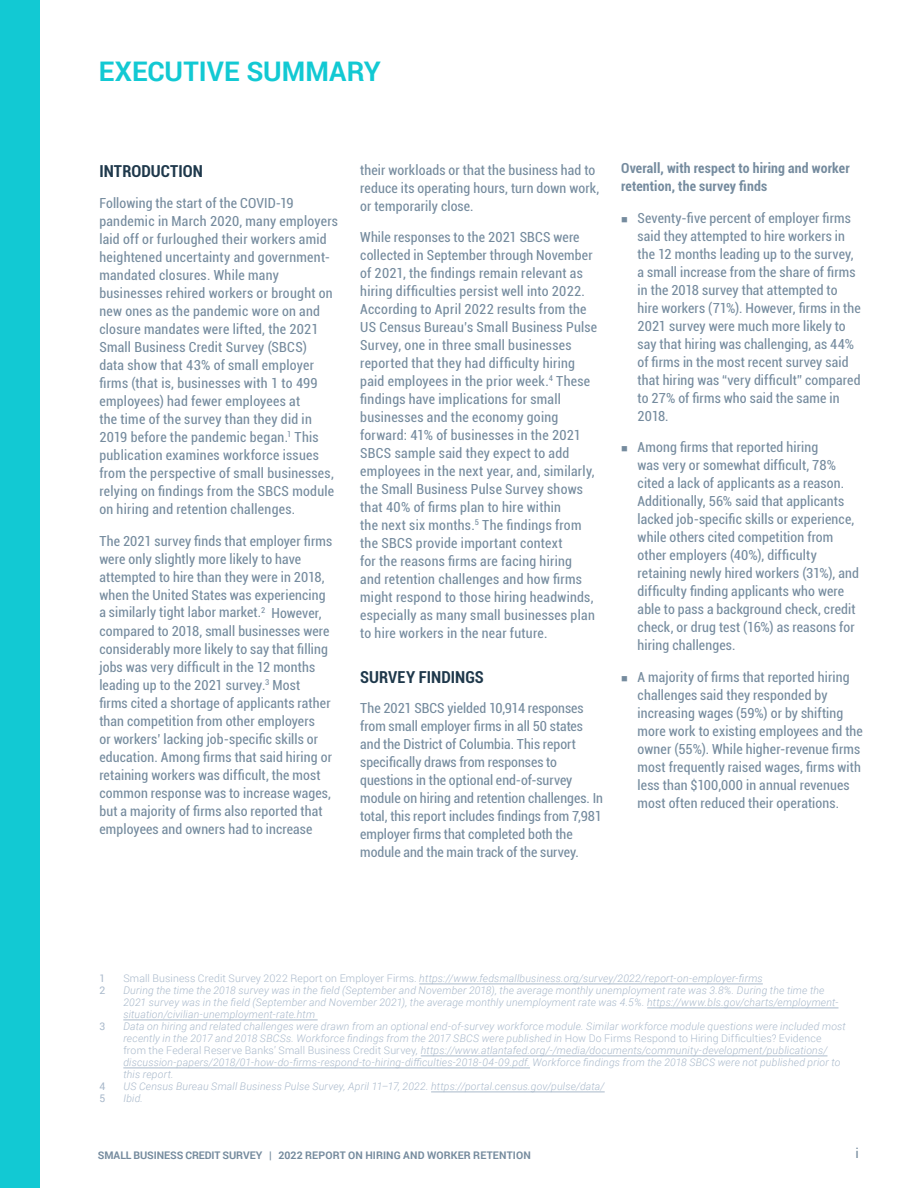
<style>
.page{position:relative;width:918px;height:1188px;background:#fff}
.page>*{position:absolute;margin:0;border:0;box-sizing:border-box;transform-origin:0 0}
.t1{font:700 27px "Roboto";color:#12c9d3}
.t2{font:700 condensed 16.5px "Roboto";letter-spacing:.005em;color:#1e384b}
.t3{font:condensed 13.8px/18px "Roboto";letter-spacing:.01em;color:#758b9e}
.t4{font:700 condensed 13.8px/18px "Roboto";letter-spacing:.015em;color:#758b9e}
.t5{font:13.5px "Roboto";color:#758b9e}
.t6{font:italic 300 10.5px/12px "Roboto";letter-spacing:.015em;color:#a9b9cb}
.t7{font:700 10.5px "Roboto";letter-spacing:.01em;color:#758b9e}
.t8{font:10.5px "Roboto";color:#a9b9cb}
.s1{font-style:normal}
</style>
<div class="page">
<div style="left:0;top:0;width:40px;height:1188px;background:#12c9d3"></div>
<hr style="left:419px;top:984px;width:344px;height:1px;background:#a9b9cb">
<hr style="left:647px;top:1008px;width:191px;height:1px;background:#a9b9cb">
<hr style="left:123px;top:1020px;width:195px;height:1px;background:#a9b9cb">
<hr style="left:421px;top:1056px;width:407px;height:1px;background:#a9b9cb">
<hr style="left:123px;top:1068px;width:407px;height:1px;background:#a9b9cb">
<hr style="left:431px;top:1092px;width:174px;height:1px;background:#a9b9cb">
<h1 class="t1" style="left:99px;top:52px;width:284px">EXECUTIVE SUMMARY</h1>
<p class="t2" style="left:99px;top:159px;width:105px">INTRODUCTION</p>
<p class="t3" style="left:99px;top:194px;width:240px">Following the start of the COVID-19 pandemic in March 2020, many employers laid off or furloughed their workers amid heightened uncertainty and government&shy;mandated closures. While many businesses rehired workers or brought on new ones as the pandemic wore on and closure mandates were lifted, the 2021<br>Small Business Credit Survey (SBCS)<br>data show that 43% of small employer firms (that is, businesses with 1 to 499 employees) had fewer employees at<br>the time of the survey than they did in 2019 before the pandemic began.<sup>1</sup> This publication examines workforce issues from the perspective of small businesses, relying on findings from the SBCS module on hiring and retention challenges.</p>
<p class="t3" style="left:99px;top:531px;width:234px">The 2021 survey finds that employer firms were only slightly more likely to have attempted to hire than they were in 2018, when the United States was experiencing a similarly tight labor market.<sup>2</sup> However, compared to 2018, small businesses were considerably more likely to say that filling jobs was very difficult in the 12 months leading up to the 2021 survey.<sup>3</sup> Most<br>firms cited a shortage of applicants rather than competition from other employers<br>or workers’ lacking job-specific skills or education. Among firms that said hiring or retaining workers was difficult, the most common response was to increase wages, but a majority of firms also reported that employees and owners had to increase</p>
<p class="t3" style="left:360px;top:160px;width:241px">their workloads or that the business had to reduce its operating hours, turn down work, or temporarily close.</p>
<p class="t3" style="left:360px;top:228px;width:238px">While responses to the 2021 SBCS were collected in September through November of 2021, the findings remain relevant as hiring difficulties persist well into 2022.<br>According to April 2022 results from the US Census Bureau’s Small Business Pulse Survey, one in three small businesses reported that they had difficulty hiring paid employees in the prior week.<sup>4</sup> These findings have implications for small businesses and the economy going forward: 41% of businesses in the 2021<br>SBCS sample said they expect to add employees in the next year, and, similarly, the Small Business Pulse Survey shows that 40% of firms plan to hire within<br>the next six months.<sup>5</sup> The findings from the SBCS provide important context<br>for the reasons firms are facing hiring<br>and retention challenges and how firms might respond to those hiring headwinds, especially as many small businesses plan to hire workers in the near future.</p>
<p class="t2" style="left:360px;top:666px;width:125px">SURVEY FINDINGS</p>
<p class="t3" style="left:360px;top:699px;width:244px">The 2021 SBCS yielded 10,914 responses from small employer firms in all 50 states and the District of Columbia. This report specifically draws from responses to questions in the optional end-of-survey module on hiring and retention challenges. In total, this report includes findings from 7,981 employer firms that completed both the module and the main track of the survey.</p>
<p class="t4" style="left:621px;top:159px;width:230px">Overall, with respect to hiring and worker retention, the survey finds</p>
<p class="t3" style="left:638px;top:208px;width:225px;text-indent:-16px">■ Seventy-five percent of employer firms said they attempted to hire workers in the 12 months leading up to the survey, a small increase from the share of firms in the 2018 survey that attempted to hire workers (71%). However, firms in the 2021 survey were much more likely to say that hiring was challenging, as 44% of firms in the most recent survey said that hiring was “very difficult” compared to 27% of firms who said the same in 2018.</p>
<p class="t3" style="left:638px;top:438px;width:223px;text-indent:-16px">■ Among firms that reported hiring<br>was very or somewhat difficult, 78% cited a lack of applicants as a reason.<br>Additionally, 56% said that applicants lacked job-specific skills or experience, while others cited competition from other employers (40%), difficulty retaining newly hired workers (31%), and difficulty finding applicants who were able to pass a background check, credit check, or drug test (16%) as reasons for hiring challenges.</p>
<p class="t3" style="left:638px;top:667px;width:227px;text-indent:-16px">■ A majority of firms that reported hiring challenges said they responded by increasing wages (59%) or by shifting more work to existing employees and the owner (55%). While higher-revenue firms most frequently raised wages, firms with less than $100,000 in annual revenues most often reduced their operations.</p>
<p class="t8" style="left:99px;top:971px;width:7px">1</p>
<p class="t6" style="left:123px;top:972px;width:641px"><span class="s1">Small Business Credit Survey 2022 Report on Employer Firms.</span> https://www.fedsmallbusiness.org/survey/2022/report-on-employer-firms</p>
<p class="t8" style="left:99px;top:983px;width:7px">2</p>
<p class="t6" style="left:123px;top:984px;width:717px">During the time the 2018 survey was in the field (September and November 2018), the average monthly unemployment rate was 3.8%. During the time the<br>2021 survey was in the field (September and November 2021), the average monthly unemployment rate was 4.5%. https://www.bls.gov/charts/employment&shy;situation/civilian-unemployment-rate.htm</p>
<p class="t8" style="left:99px;top:1019px;width:7px">3</p>
<p class="t6" style="left:123px;top:1020px;width:724px">Data on hiring and related challenges were drawn from an optional end-of-survey workforce module. Similar workforce module questions were included most recently in the 2017 and 2018 SBCSs. Workforce findings from the 2017 SBCS were published in <span class="s1">How Do Firms Respond to Hiring Difficulties? Evidence from the Federal Reserve Banks’ Small Business Credit Survey</span>, https://www.atlantafed.org/-/media/documents/community-development/publications/ discussion-papers/2018/01-how-do-firms-respond-to-hiring-difficulties-2018-04-09.pdf. Workforce findings from the 2018 SBCS were not published prior to this report.</p>
<p class="t8" style="left:99px;top:1079px;width:7px">4</p>
<p class="t6" style="left:123px;top:1080px;width:483px">US Census Bureau Small Business Pulse Survey, April 11–17, 2022. https://portal.census.gov/pulse/data/</p>
<p class="t8" style="left:99px;top:1091px;width:7px">5</p>
<p class="t6" style="left:123px;top:1092px;width:21px">Ibid.</p>
<p class="t7" style="left:98px;top:1147px;width:434px">SMALL BUSINESS CREDIT SURVEY | 2022 REPORT ON HIRING AND WORKER RETENTION</p>
<p class="t5" style="left:855px;top:1144px;width:5px">i</p>
</div>
